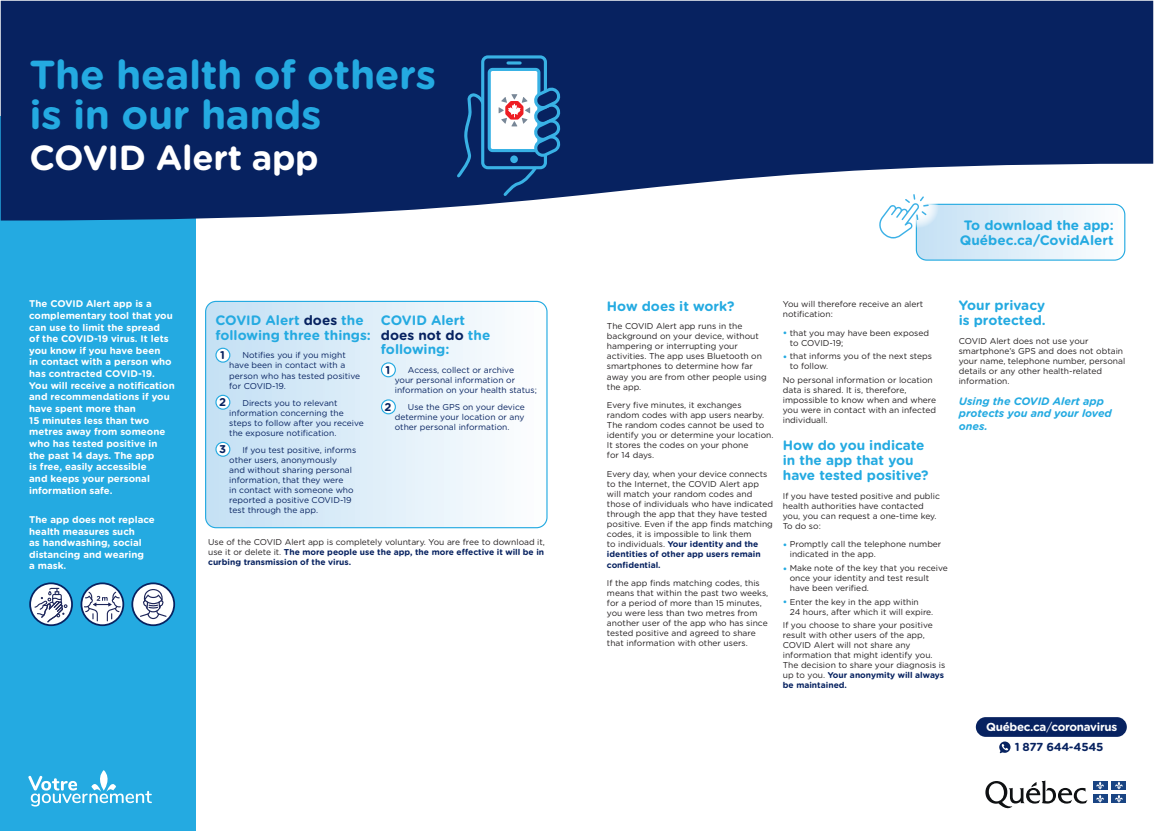
<style>
.page{position:relative;width:1154px;height:831px;background:#fff}
.page>*{position:absolute;margin:0;border:0;box-sizing:border-box;transform-origin:0 0}
.t1{font:700 40.5px/40.5px "Gotham Rounded";letter-spacing:-.01em;color:#24aae1}
.t2{font:700 34.8px "Gotham Rounded";letter-spacing:-.01em;color:#fff}
.t3{font:700 13.58px/14.6px "Gotham Rounded";color:#24aae1}
.t4{font:700 11.62px/20.2px "Gotham Rounded";letter-spacing:-.025em;color:#fff}
.t5{font:700 11.25px "Gotham Rounded";color:#072260}
.t6{font:italic 700 10.8px/12.4px "Gotham Rounded";color:#24aae1}
.t7{font:700 9.68px/11.6px "Gotham Rounded";color:#fff}
.t8{font:8.48px/10.1px "Gotham Rounded";color:#231f20}
.t9{font:8.48px/10.1px "Gotham Rounded";color:#072260}
.s1{color:#072260}
.s2{font-weight:700;color:#072260}
.s3{font-weight:700;font-size:9px;color:#24aae1}
.s4{font-weight:400}
</style>
<div class="page">
<svg style="left:206px;top:301px;width:341px;height:226px"></svg>
<div style="left:205px;top:301px;width:342px;height:227px;border:1px solid #24aae1;border-radius:10px"></div>
<div style="left:1px;top:116px;width:195px;height:714px;background:#24aae1"></div>
<svg style="left:1px;top:1px;width:1152px;height:219px;background:#203870"></svg>
<svg style="left:28px;top:770px;width:124px;height:36px"></svg>
<div style="left:975px;top:717px;width:151px;height:20px;background:#072260;border-radius:10px"></div>
<svg style="left:999px;top:741px;width:11px;height:12px"></svg>
<svg style="left:985px;top:780px;width:102px;height:28px"></svg>
<div style="left:1092px;top:781px;width:15px;height:9px;background:#194483"></div>
<div style="left:1111px;top:781px;width:15px;height:9px;background:#194483"></div>
<div style="left:1092px;top:794px;width:15px;height:9px;background:#194483"></div>
<svg style="left:1096px;top:781px;width:7px;height:21px"></svg>
<div style="left:1111px;top:794px;width:15px;height:9px;background:#194483"></div>
<svg style="left:1115px;top:781px;width:7px;height:21px"></svg>
<svg style="left:30px;top:583px;width:42px;height:42px"></svg>
<svg style="left:34px;top:588px;width:33px;height:34px"></svg>
<div style="left:29px;top:582px;width:44px;height:44px;border:2px solid #072260;border-radius:50%"></div>
<svg style="left:81px;top:583px;width:42px;height:42px"></svg>
<svg style="left:84px;top:591px;width:37px;height:30px"></svg>
<div style="left:81px;top:582px;width:43px;height:44px;border:2px solid #072260;border-radius:50%"></div>
<svg style="left:132px;top:583px;width:42px;height:42px"></svg>
<svg style="left:140px;top:589px;width:27px;height:30px"></svg>
<div style="left:131px;top:582px;width:44px;height:44px;border:2px solid #072260;border-radius:50%"></div>
<div style="left:216px;top:348px;width:14px;height:14px;background:#fff;border-radius:50%"></div>
<div style="left:215px;top:348px;width:15px;height:15px;border:1px solid #24aae1;border-radius:50%"></div>
<div style="left:216px;top:395px;width:14px;height:14px;background:#fff;border-radius:50%"></div>
<div style="left:215px;top:395px;width:15px;height:15px;border:1px solid #24aae1;border-radius:50%"></div>
<div style="left:216px;top:442px;width:14px;height:14px;background:#fff;border-radius:50%"></div>
<div style="left:215px;top:442px;width:15px;height:15px;border:1px solid #24aae1;border-radius:50%"></div>
<div style="left:381px;top:363px;width:14px;height:14px;background:#fff;border-radius:50%"></div>
<div style="left:381px;top:362px;width:15px;height:15px;border:1px solid #24aae1;border-radius:50%"></div>
<div style="left:381px;top:400px;width:14px;height:14px;background:#fff;border-radius:50%"></div>
<div style="left:381px;top:399px;width:15px;height:15px;border:1px solid #24aae1;border-radius:50%"></div>
<div style="left:897px;top:186px;width:43px;height:43px;background:#fff;border-radius:50%"></div>
<svg style="left:877px;top:194px;width:247px;height:66px"></svg>
<div style="left:481px;top:55px;width:66px;height:114px;border:3px solid #39b2e5;border-radius:5px"></div>
<svg style="left:508px;top:61px;width:12px;height:4px"></svg>
<div style="left:489px;top:69px;width:50px;height:81px;background:#fff;border-radius:3px"></div>
<div style="left:487px;top:68px;width:53px;height:84px;border:3px solid #39b2e5;border-radius:3px"></div>
<svg style="left:455px;top:90px;width:31px;height:89px;background:#103e7a"></svg>
<svg style="left:498px;top:84px;width:66px;height:115px"></svg>
<h1 class="t1" style="left:30px;top:53px;width:408px">The health of others is in our hands</h1>
<h2 class="t2" style="left:30px;top:132px;width:291px">COVID Alert app</h2>
<p class="t7" style="left:29px;top:297px;width:147px">The COVID Alert app is a complementary tool that you can use to limit the spread<br>of the COVID-19 virus. It lets you know if you have been<br>in contact with a person who has contracted COVID-19.<br>You will receive a notification and recommendations if you have spent more than<br>15 minutes less than two metres away from someone who has tested positive in the past 14 days. The app<br>is free, easily accessible<br>and keeps your personal information safe.</p>
<p class="t7" style="left:29px;top:513px;width:127px">The app does not replace health measures such<br>as handwashing, social distancing and wearing<br>a mask.</p>
<h3 class="t3" style="left:215px;top:312px;width:157px">COVID Alert <span class="s1">does</span> the following three things:</h3>
<h3 class="t5" style="left:220px;top:347px;width:6px">1</h3>
<p class="t9" style="left:229px;top:350px;width:132px;text-indent:13px">Notifies you if you might have been in contact with a person who has tested positive for COVID-19.</p>
<h3 class="t5" style="left:219px;top:394px;width:9px">2</h3>
<p class="t9" style="left:229px;top:397px;width:136px;text-indent:13px">Directs you to relevant information concerning the steps to follow after you receive the exposure notification.</p>
<h3 class="t5" style="left:219px;top:441px;width:8px">3</h3>
<p class="t9" style="left:229px;top:444px;width:128px;text-indent:13px">If you test positive, informs other users, anonymously<br>and without sharing personal information, that they were<br>in contact with someone who reported a positive COVID-19 test through the app.</p>
<h3 class="t3" style="left:381px;top:312px;width:111px">COVID Alert <span class="s1">does not do</span> the following:</h3>
<h3 class="t5" style="left:385px;top:361px;width:6px">1</h3>
<p class="t9" style="left:395px;top:365px;width:143px;text-indent:13px">Access, collect or archive<br>your personal information or information on your health status;</p>
<h3 class="t5" style="left:384px;top:398px;width:9px">2</h3>
<p class="t9" style="left:395px;top:402px;width:131px;text-align:justify;text-indent:13px">Use the GPS on your device determine your location or any other personal information.</p>
<p class="t8" style="left:208px;top:536px;width:338px;text-align:justify">Use of the COVID Alert app is completely voluntary. You are free to download it, use it or delete it. <span class="s2">The more people use the app, the more effective it will be in curbing transmission of the virus.</span></p>
<h3 class="t3" style="left:959px;top:218px;width:155px">To download the app:<br>Québec.ca/CovidAlert</h3>
<h3 class="t3" style="left:607px;top:298px;width:129px">How does it work?</h3>
<p class="t8" style="left:607px;top:321px;width:161px">The COVID Alert app runs in the background on your device, without hampering or interrupting your activities. The app uses Bluetooth on smartphones to determine how far away you are from other people using the app.</p>
<p class="t8" style="left:607px;top:400px;width:168px">Every five minutes, it exchanges random codes with app users nearby.<br>The random codes cannot be used to identify you or determine your location.<br>It stores the codes on your phone<br>for 14 days.</p>
<p class="t8" style="left:607px;top:469px;width:168px">Every day, when your device connects to the Internet, the COVID Alert app will match your random codes and those of individuals who have indicated through the app that they have tested positive. Even if the app finds matching codes, it is impossible to link them<br>to individuals. <span class="s2">Your identity and the identities of other app users remain confidential.</span></p>
<p class="t8" style="left:607px;top:578px;width:163px">If the app finds matching codes, this means that within the past two weeks, for a period of more than 15 minutes, you were less than two metres from another user of the app who has since tested positive and agreed to share that information with other users.</p>
<p class="t8" style="left:783px;top:298px;width:142px">You will therefore receive an alert notification:</p>
<p class="t8" style="left:789px;top:327px;width:141px;text-indent:-7px"><span class="s3">•</span> that you may have been exposed to COVID-19;</p>
<p class="t8" style="left:789px;top:351px;width:144px;text-indent:-7px"><span class="s3">•</span> that informs you of the next steps to follow.</p>
<p class="t8" style="left:783px;top:374px;width:155px">No personal information or location data is shared. It is, therefore, impossible to know when and where you were in contact with an infected individuall.</p>
<h3 class="t3" style="left:783px;top:438px;width:147px">How do you indicate in the app that you have tested positive?</h3>
<p class="t8" style="left:783px;top:490px;width:158px">If you have tested positive and public health authorities have contacted you, you can request a one-time key.<br>To do so:</p>
<p class="t8" style="left:789px;top:539px;width:153px;text-indent:-7px"><span class="s3">•</span> Promptly call the telephone number indicated in the app.</p>
<p class="t8" style="left:789px;top:562px;width:159px;text-indent:-7px"><span class="s3">•</span> Make note of the key that you receive once your identity and test result have been verified.</p>
<p class="t8" style="left:789px;top:596px;width:145px;text-indent:-7px"><span class="s3">•</span> Enter the key in the app within<br>24 hours, after which it will expire.</p>
<p class="t8" style="left:783px;top:619px;width:164px">If you choose to share your positive result with other users of the app,<br>COVID Alert will not share any information that might identify you.<br>The decision to share your diagnosis is up to you. <span class="s2">Your anonymity will always be maintained.</span></p>
<h3 class="t3" style="left:958px;top:298px;width:89px">Your privacy is protected.</h3>
<p class="t8" style="left:958px;top:335px;width:168px">COVID Alert does not use your smartphone’s GPS and does not obtain your name, telephone number, personal details or any other health-related information.</p>
<p class="t6" style="left:958px;top:394px;width:155px">Using the COVID Alert app protects you and your loved ones.</p>
<h3 class="t4" style="left:1014px;top:716px;width:104px;text-indent:-29px">Québec.ca<span class="s4">/</span>coronavirus<br><span class="s1">1 877 644-4545</span></h3>
</div>
